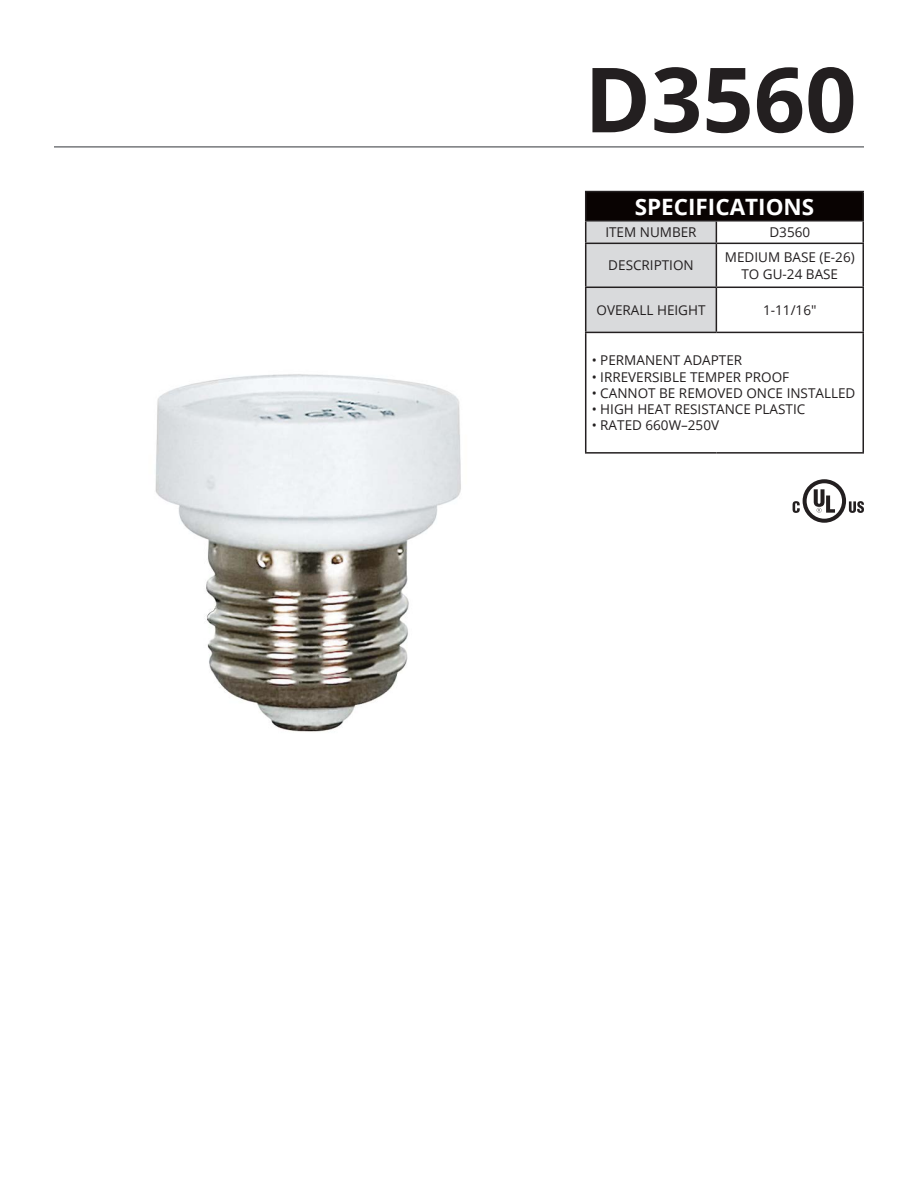
<style>
.page{position:relative;width:918px;height:1188px;background:#fff}
.page>*{position:absolute;margin:0;border:0;box-sizing:border-box;transform-origin:0 0}
.t1{font:700 90px "Open Sans";color:#231f20}
.t2{font:700 22.5px "Open Sans";color:#fff}
.t3{font:13.5px/16.2px "Open Sans";color:#231f20;text-align:center}
</style>
<div class="page">
<hr style="left:54px;top:146px;width:810px;height:2px;background:#76787b">
<div style="left:586px;top:192px;width:277px;height:29px;background:#090302"></div>
<hr style="left:585px;top:191px;width:131px;height:1px;background:#231f20">
<hr style="left:716px;top:191px;width:148px;height:1px;background:#231f20">
<hr style="left:862px;top:192px;width:2px;height:28px;background:#231f20">
<hr style="left:716px;top:220px;width:148px;height:2px;background:#231f20">
<svg style="left:585px;top:192px;width:132px;height:140px"></svg>
<hr style="left:862px;top:222px;width:2px;height:21px;background:#231f20">
<hr style="left:585px;top:243px;width:131px;height:1px;background:#231f20">
<hr style="left:585px;top:244px;width:1px;height:43px;background:#231f20">
<hr style="left:716px;top:243px;width:148px;height:1px;background:#231f20">
<hr style="left:716px;top:244px;width:1px;height:43px;background:#231f20">
<hr style="left:862px;top:244px;width:2px;height:43px;background:#231f20">
<hr style="left:585px;top:287px;width:131px;height:1px;background:#231f20">
<hr style="left:585px;top:288px;width:1px;height:44px;background:#231f20">
<hr style="left:716px;top:287px;width:148px;height:1px;background:#231f20">
<hr style="left:716px;top:288px;width:1px;height:44px;background:#231f20">
<hr style="left:862px;top:288px;width:2px;height:44px;background:#231f20">
<hr style="left:585px;top:332px;width:131px;height:1px;background:#231f20">
<hr style="left:585px;top:333px;width:1px;height:119px;background:#231f20">
<hr style="left:716px;top:332px;width:148px;height:1px;background:#231f20">
<hr style="left:862px;top:333px;width:2px;height:119px;background:#231f20">
<hr style="left:585px;top:452px;width:131px;height:2px;background:#231f20">
<hr style="left:716px;top:452px;width:148px;height:2px;background:#231f20">
<svg style="left:849px;top:501px;width:15px;height:12px"></svg>
<svg style="left:803px;top:479px;width:43px;height:44px"></svg>
<div style="left:807px;top:483px;width:35px;height:36px;background:#fff;border-radius:50%"></div>
<svg style="left:814px;top:489px;width:21px;height:24px"></svg>
<svg style="left:793px;top:501px;width:7px;height:12px"></svg>
<img style="left:155px;top:374px;width:306px;height:358px">
<p class="t1" style="left:584px;top:36px;width:274px">D3560</p>
<p class="t2" style="left:635px;top:191px;width:181px">SPECIFICATIONS</p>
<p class="t3" style="left:605px;top:224px;width:93px">ITEM NUMBER</p>
<p class="t3" style="left:769px;top:224px;width:42px">D3560</p>
<p class="t3" style="left:608px;top:257px;width:87px">DESCRIPTION</p>
<p class="t3" style="left:725px;top:249px;width:131px">MEDIUM BASE (E-26)<br>TO GU-24 BASE</p>
<p class="t3" style="left:597px;top:302px;width:110px">OVERALL HEIGHT</p>
<p class="t3" style="left:763px;top:302px;width:55px">1-11/16"</p>
<p class="t3" style="left:592px;top:352px;width:152px">• PERMANENT ADAPTER</p>
<p class="t3" style="left:592px;top:368px;width:199px">• IRREVERSIBLE TEMPER PROOF</p>
<p class="t3" style="left:592px;top:384px;width:265px">• CANNOT BE REMOVED ONCE INSTALLED</p>
<p class="t3" style="left:592px;top:401px;width:215px">• HIGH HEAT RESISTANCE PLASTIC</p>
<p class="t3" style="left:592px;top:417px;width:129px">• RATED 660W–250V</p>
</div>
